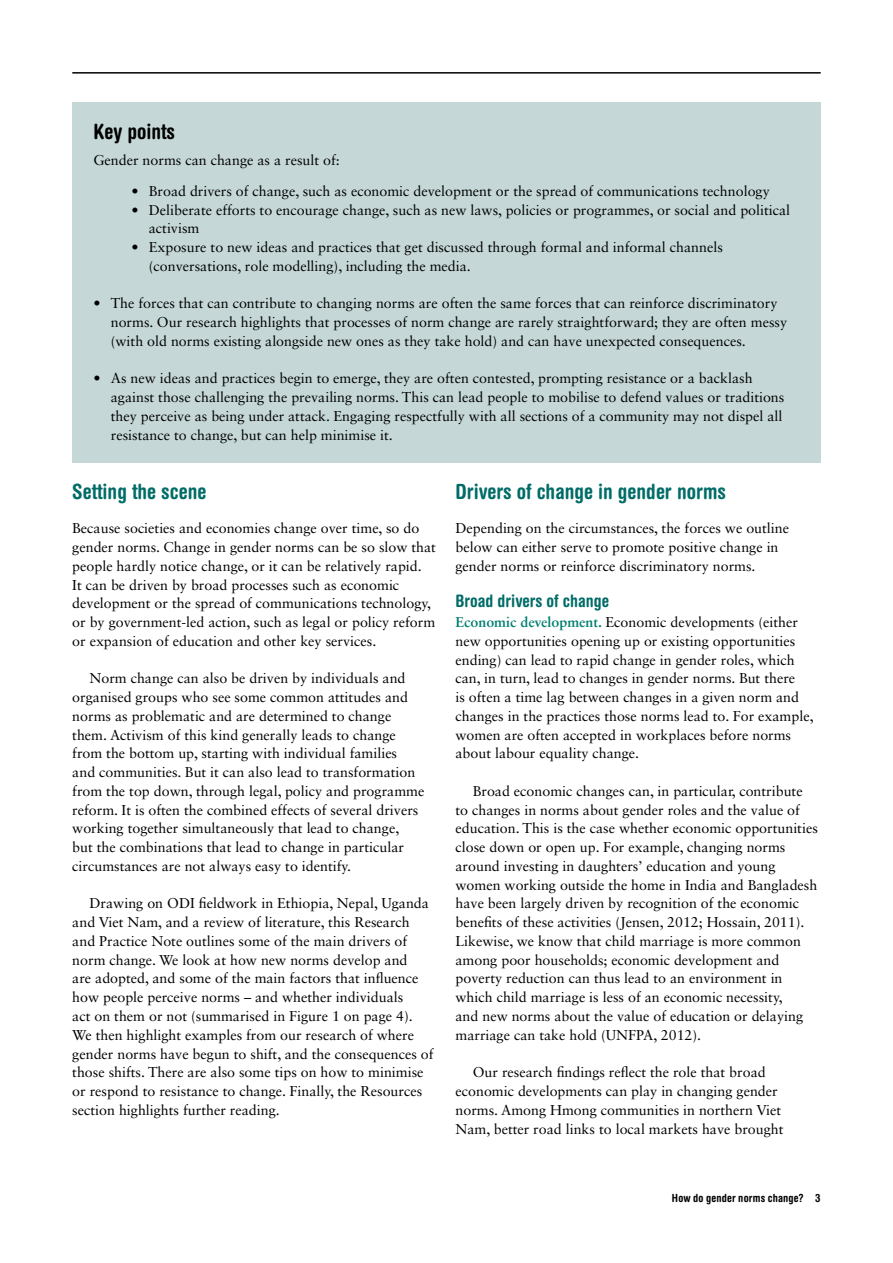
<style>
.page{position:relative;width:893px;height:1263px;background:#fff}
.page>*{position:absolute;margin:0;border:0;box-sizing:border-box;transform-origin:0 0}
.t1{font:700 condensed 21px "Helvetica Rounded LT Std";color:#006c67}
.t2{font:700 condensed 21px "Helvetica Rounded LT Std";color:#000}
.t3{font:700 condensed 17.25px "Helvetica Rounded LT Std";color:#006c67}
.t4{font:14.25px/18.8px "Sabon LT Std";color:#000}
.t5{font:700 condensed 11.25px "Helvetica Rounded LT Std";letter-spacing:.015em;color:#000}
.s1{font-weight:700;color:#007f71}
</style>
<div class="page">
<hr style="left:72px;top:72px;width:749px;height:2px;background:#000">
<div style="left:72px;top:102px;width:749px;height:360px;background:#c5d8d7"></div>
<h1 class="t2" style="left:94px;top:118px;width:83px">Key points</h1>
<p class="t4" style="left:149px;top:145px;width:622px;line-height:30.5px;text-indent:-55px">Gender norms can change as a result of:<br>Broad drivers of change, such as economic development or the spread of communications technology</p>
<p class="t4" style="left:149px;top:200px;width:643px">Deliberate efforts to encourage change, such as new laws, policies or programmes, or social and political activism<br>Exposure to new ideas and practices that get discussed through formal and informal channels (conversations, role modelling), including the media.</p>
<p class="t4" style="left:111px;top:294px;width:678px">The forces that can contribute to changing norms are often the same forces that can reinforce discriminatory norms. Our research highlights that processes of norm change are rarely straightforward; they are often messy (with old norms existing alongside new ones as they take hold) and can have unexpected consequences.</p>
<p class="t4" style="left:111px;top:369px;width:675px">As new ideas and practices begin to emerge, they are often contested, prompting resistance or a backlash against those challenging the prevailing norms. This can lead people to mobilise to defend values or traditions they perceive as being under attack. Engaging respectfully with all sections of a community may not dispel all resistance to change, but can help minimise it.</p>
<h1 class="t1" style="left:72px;top:479px;width:136px">Setting the scene</h1>
<p class="t4" style="left:72px;top:519px;width:365px">Because societies and economies change over time, so do gender norms. Change in gender norms can be so slow that people hardly notice change, or it can be relatively rapid.<br>It can be driven by broad processes such as economic development or the spread of communications technology, or by government-led action, such as legal or policy reform or expansion of education and other key services.</p>
<p class="t4" style="left:72px;top:669px;width:354px;text-indent:17px">Norm change can also be driven by individuals and organised groups who see some common attitudes and norms as problematic and are determined to change them. Activism of this kind generally leads to change from the bottom up, starting with individual families<br>and communities. But it can also lead to transformation from the top down, through legal, policy and programme reform. It is often the combined effects of several drivers working together simultaneously that lead to change,<br>but the combinations that lead to change in particular circumstances are not always easy to identify.</p>
<p class="t4" style="left:72px;top:894px;width:363px;text-indent:17px">Drawing on ODI fieldwork in Ethiopia, Nepal, Uganda and Viet Nam, and a review of literature, this Research and Practice Note outlines some of the main drivers of norm change. We look at how new norms develop and<br>are adopted, and some of the main factors that influence how people perceive norms – and whether individuals<br>act on them or not (summarised in Figure 1 on page 4).<br>We then highlight examples from our research of where gender norms have begun to shift, and the consequences of those shifts. There are also some tips on how to minimise or respond to resistance to change. Finally, the Resources section highlights further reading.</p>
<h1 class="t1" style="left:455px;top:479px;width:272px">Drivers of change in gender norms</h1>
<p class="t4" style="left:455px;top:519px;width:335px">Depending on the circumstances, the forces we outline below can either serve to promote positive change in gender norms or reinforce discriminatory norms.</p>
<p class="t3" style="left:455px;top:591px;width:155px">Broad drivers of change</p>
<p class="t4" style="left:455px;top:613px;width:360px"><span class="s1">Economic development.</span> Economic developments (either new opportunities opening up or existing opportunities ending) can lead to rapid change in gender roles, which can, in turn, lead to changes in gender norms. But there<br>is often a time lag between changes in a given norm and changes in the practices those norms lead to. For example, women are often accepted in workplaces before norms about labour equality change.</p>
<p class="t4" style="left:455px;top:781px;width:364px;text-indent:17px">Broad economic changes can, in particular, contribute to changes in norms about gender roles and the value of education. This is the case whether economic opportunities close down or open up. For example, changing norms around investing in daughters’ education and young women working outside the home in India and Bangladesh have been largely driven by recognition of the economic benefits of these activities (Jensen, 2012; Hossain, 2011).<br>Likewise, we know that child marriage is more common among poor households; economic development and poverty reduction can thus lead to an environment in which child marriage is less of an economic necessity,<br>and new norms about the value of education or delaying marriage can take hold (UNFPA, 2012).</p>
<p class="t4" style="left:455px;top:1063px;width:330px;text-align:center">Our research findings reflect the role that broad economic developments can play in changing gender norms. Among Hmong communities in northern Viet Nam, better road links to local markets have brought</p>
<p class="t5" style="left:672px;top:1191px;width:150px">How do gender norms change? 3</p>
</div>
